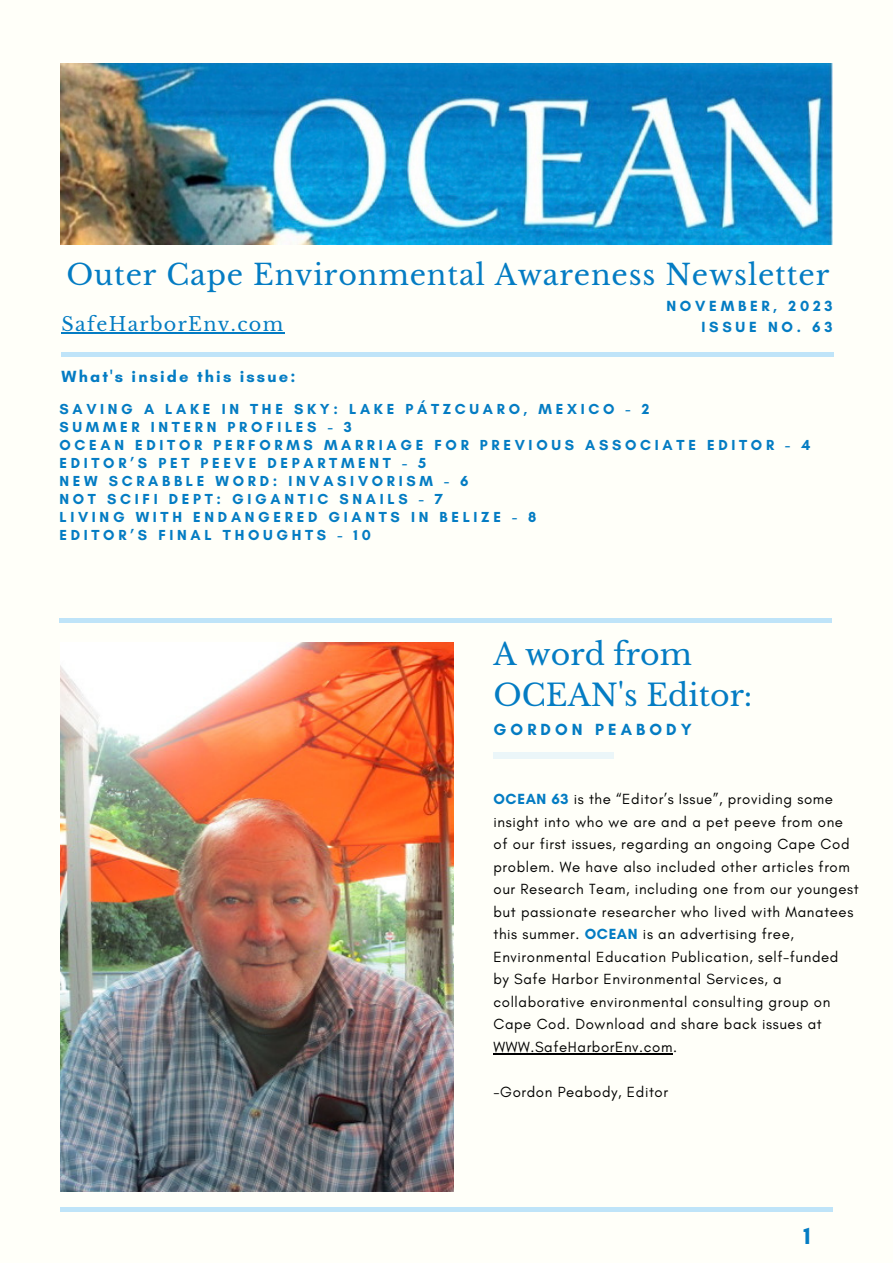
<style>
.page{position:relative;width:893px;height:1264px;background:#fff}
.page>*{position:absolute;margin:0;border:0;box-sizing:border-box;transform-origin:0 0}
.t1{font:30px/41.5px "Libre Baskerville";color:#047cc3}
.t2{font:28.5px "Libre Baskerville";letter-spacing:.03em;color:#047cc3}
.t3{font:700 24px "Glacial Indifference";color:#047cc3}
.t4{font:19.05px "Libre Baskerville";letter-spacing:.07em;color:#047cc3}
.t5{font:700 16.5px "Glacial Indifference";letter-spacing:.13em;color:#047cc3}
.t6{font:700 16.5px "Glacial Indifference";letter-spacing:.25em;color:#047cc3}
.t7{font:15px/22.5px "Glacial Indifference";letter-spacing:.04em;color:#000}
.t8{font:700 15px/20.2px "Glacial Indifference";letter-spacing:.25em;color:#047cc3;text-align:right}
.t9{font:700 14.85px "Glacial Indifference";letter-spacing:.25em;color:#047cc3}
.s1{font-weight:700;color:#047cc3}
</style>
<div class="page">
<div style="left:0;top:0;width:892px;height:1262px;background:#fffff9"></div>
<img style="left:60px;top:642px;width:393px;height:548px">
<hr style="left:62px;top:352px;width:772px;height:4px;background:#bfe4f9">
<hr style="left:493px;top:1052px;width:180px;height:2px;background:#000">
<div style="left:493px;top:752px;width:120px;height:7px;background:#ebf6f9"></div>
<div style="left:59px;top:618px;width:773px;height:5px;background:#bfe4f9"></div>
<div style="left:60px;top:1206px;width:772px;height:5px;background:#bfe4f9"></div>
<img style="left:60px;top:63px;width:772px;height:181px">
<hr style="left:62px;top:332px;width:222px;height:1px;background:#047cc3">
<p class="t2" style="left:66px;top:257px;width:764px">Outer Cape Environmental Awareness Newsletter</p>
<p class="t4" style="left:62px;top:312px;width:223px">SafeHarborEnv.com</p>
<p class="t8" style="left:666px;top:296px;width:168px">NOVEMBER, 2023<br>ISSUE NO. 63</p>
<p class="t5" style="left:62px;top:366px;width:235px">What's inside this issue:</p>
<p class="t9" style="left:59px;top:400px;width:591px">SAVING A LAKE IN THE SKY: LAKE PÁTZCUARO, MEXICO - 2</p>
<p class="t9" style="left:59px;top:418px;width:294px">SUMMER INTERN PROFILES - 3</p>
<p class="t9" style="left:59px;top:436px;width:752px">OCEAN EDITOR PERFORMS MARRIAGE FOR PREVIOUS ASSOCIATE EDITOR - 4</p>
<p class="t9" style="left:59px;top:454px;width:368px">EDITOR’S PET PEEVE DEPARTMENT - 5</p>
<p class="t9" style="left:59px;top:472px;width:411px">NEW SCRABBLE WORD: INVASIVORISM - 6</p>
<p class="t9" style="left:59px;top:490px;width:385px">NOT SCIFI DEPT: GIGANTIC SNAILS - 7</p>
<p class="t9" style="left:59px;top:508px;width:478px">LIVING WITH ENDANGERED GIANTS IN BELIZE - 8</p>
<p class="t9" style="left:59px;top:526px;width:313px">EDITOR’S FINAL THOUGHTS - 10</p>
<p class="t1" style="left:493px;top:633px;width:260px">A word from<br>OCEAN's Editor:</p>
<p class="t6" style="left:493px;top:719px;width:200px">GORDON PEABODY</p>
<p class="t7" style="left:493px;top:788px;width:367px"><span class="s1">OCEAN 63</span> is the “Editor’s Issue”, providing some insight into who we are and a pet peeve from one of our first issues, regarding an ongoing Cape Cod problem. We have also included other articles from our Research Team, including one from our youngest but passionate researcher who lived with Manatees this summer. <span class="s1">OCEAN</span> is an advertising free, Environmental Education Publication, self-funded<br>by Safe Harbor Environmental Services, a collaborative environmental consulting group on Cape Cod. Download and share back issues at WWW.SafeHarborEnv.com.</p>
<p class="t7" style="left:493px;top:1080px;width:176px">-Gordon Peabody, Editor</p>
<p class="t3" style="left:803px;top:1220px;width:9px">1</p>
</div>
